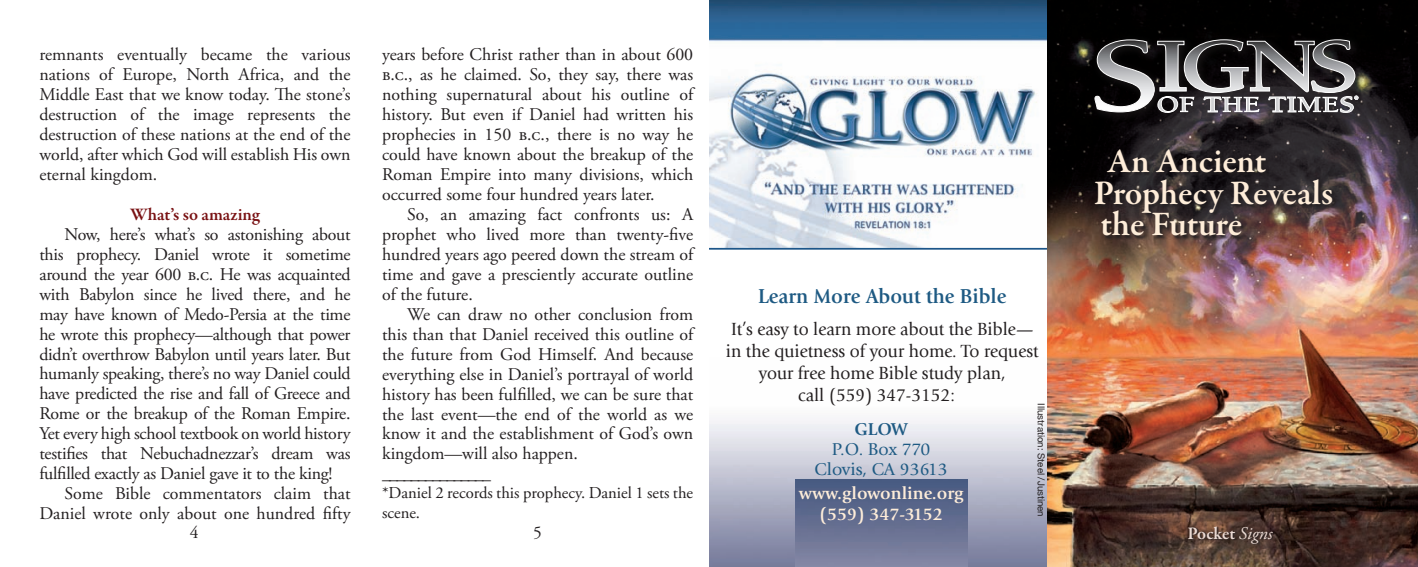
<style>
.page{position:relative;width:1418px;height:567px;background:#fff}
.page>*{position:absolute;margin:0;border:0;box-sizing:border-box;transform-origin:0 0}
.Subhead{font:600 35px/31.5px "Garamond Premr Pro";letter-spacing:-.005em;color:#feedd9}
.t1{font:700 21px "Giovanni";color:#1e5a83;scale:.95 1}
.t2{font:18.38px "Giovanni";color:#231f20;scale:.95 1}
.Body{font:17.85px/19.9px "Adobe Garamond Pro";color:#231f20;text-align:justify}
.Subhead-2{font:700 17.85px "Giovanni";color:#feedd9}
.Subhead-3{font:17.85px "Giovanni";color:#1e5a83}
.Subhead-4{font:600 17.85px "Garamond Premr Pro";letter-spacing:-.005em;color:#791113}
.Subhead-5{font:600 17.85px "Garamond Premr Pro";letter-spacing:-.01em;color:#ecdcd5}
.Subhead-6{font:700 17.85px "Giovanni";color:#1e5a83}
.t3{font:17.5px "Adobe Garamond Pro";color:#231f20}
.Body-2{font:16.62px/19.2px "Adobe Garamond Pro";color:#231f20}
.Subhead-7{font:9.62px "Helvetica Neue";color:#231f20}
.s1{font-family:"Adobe Garamond Pro";font-weight:400;font-style:italic}
</style>
<div class="page">
<img style="left:709px;top:420px;width:338px;height:147px">
<img style="left:709px;top:0;width:338px;height:248px">
<hr style="left:709px;top:248px;width:362px;height:2px;background:#1d5689">
<img style="left:1047px;top:0;width:371px;height:567px">
<div style="left:1094px;top:150px;width:323px;height:171px;background:#231f20;opacity:.9"></div>
<div style="left:1188px;top:527px;width:230px;height:40px;background:#231f20;opacity:.75"></div>
<div style="left:1089px;top:34px;width:285px;height:110px;background:#231f20;opacity:.75"></div>
<div style="left:1155px;top:94px;width:211px;height:30px;background:#231f20;opacity:.75"></div>
<svg style="left:1094px;top:39px;width:264px;height:76px"></svg>
<img style="left:795px;top:479px;width:172px;height:88px">
<p class="Body" style="left:39px;top:45px;width:313px">remnants eventually became the various nations of Europe, North Africa, and the Middle East that we know today. The stone’s destruction of the image represents the destruction of these nations at the end of the world, after which God will establish His own eternal kingdom.</p>
<p class="Subhead-4" style="left:130px;top:203px;width:131px">What’s so amazing</p>
<p class="Body" style="left:39px;top:225px;width:313px;text-indent:25px">Now, here’s what’s so astonishing about this prophecy. Daniel wrote it sometime around the year 600 b.c. He was acquainted with Babylon since he lived there, and he may have known of Medo-Persia at the time he wrote this prophecy—although that power didn’t overthrow Babylon until years later. But humanly speaking, there’s no way Daniel could have predicted the rise and fall of Greece and Rome or the breakup of the Roman Empire.<br>Yet every high school textbook on world history testifies that Nebuchadnezzar’s dream was fulfilled exactly as Daniel gave it to the king!</p>
<p class="Body" style="left:39px;top:484px;width:313px;text-align:right">Some Bible commentators claim that<br>Daniel wrote only about one hundred fifty</p>
<p class="Body" style="left:382px;top:45px;width:313px">years before Christ rather than in about 600 b.c., as he claimed. So, they say, there was nothing supernatural about his outline of history. But even if Daniel had written his prophecies in 150 b.c., there is no way he could have known about the breakup of the Roman Empire into many divisions, which occurred some four hundred years later.</p>
<p class="Body" style="left:382px;top:205px;width:313px;text-indent:25px">So, an amazing fact confronts us: A prophet who lived more than twenty-five hundred years ago peered down the stream of time and gave a presciently accurate outline of the future.</p>
<p class="Body" style="left:382px;top:305px;width:313px;text-indent:25px">We can draw no other conclusion from this than that Daniel received this outline of the future from God Himself. And because everything else in Daniel’s portrayal of world history has been fulfilled, we can be sure that the last event—the end of the world as we know it and the establishment of God’s own kingdom—will also happen.</p>
<p class="Body" style="left:382px;top:464px;width:110px">_______________</p>
<p class="Body-2" style="left:382px;top:484px;width:313px">*Daniel 2 records this prophecy. Daniel 1 sets the scene.</p>
<p class="t3" style="left:190px;top:522px;width:10px">4</p>
<p class="t3" style="left:533px;top:522px;width:10px">5</p>
<p class="t1" style="left:758px;top:283px;width:263px">Learn More About the Bible</p>
<p class="t2" style="left:731px;top:319px;width:320px">It’s easy to learn more about the Bible—</p>
<p class="t2" style="left:726px;top:341px;width:331px">in the quietness of your home. To request</p>
<p class="t2" style="left:759px;top:363px;width:261px">your free home Bible study plan,</p>
<p class="t2" style="left:798px;top:385px;width:166px">call (559) 347-3152:</p>
<p class="Subhead-7" style="left:1046px;top:403px;width:115px;rotate:90deg">Illustration: Steel /Justinen</p>
<p class="Subhead-6" style="left:854px;top:419px;width:55px">GLOW</p>
<p class="Subhead-3" style="left:832px;top:439px;width:100px">P.O. Box 770</p>
<p class="Subhead-3" style="left:814px;top:459px;width:135px">Clovis, CA 93613</p>
<p class="Subhead-2" style="left:798px;top:483px;width:166px">www.glowonline.org</p>
<p class="Subhead-2" style="left:819px;top:504px;width:125px">(559) 347-3152</p>
<p class="Subhead" style="left:1094px;top:146px;width:241px;text-indent:14px">An Ancient<br>Prophecy Reveals</p>
<p class="Subhead" style="left:1100px;top:209px;width:143px">the Future</p>
<p class="Subhead-5" style="left:1187px;top:522px;width:86px">Pocket <span class="s1">Signs</span></p>
</div>
